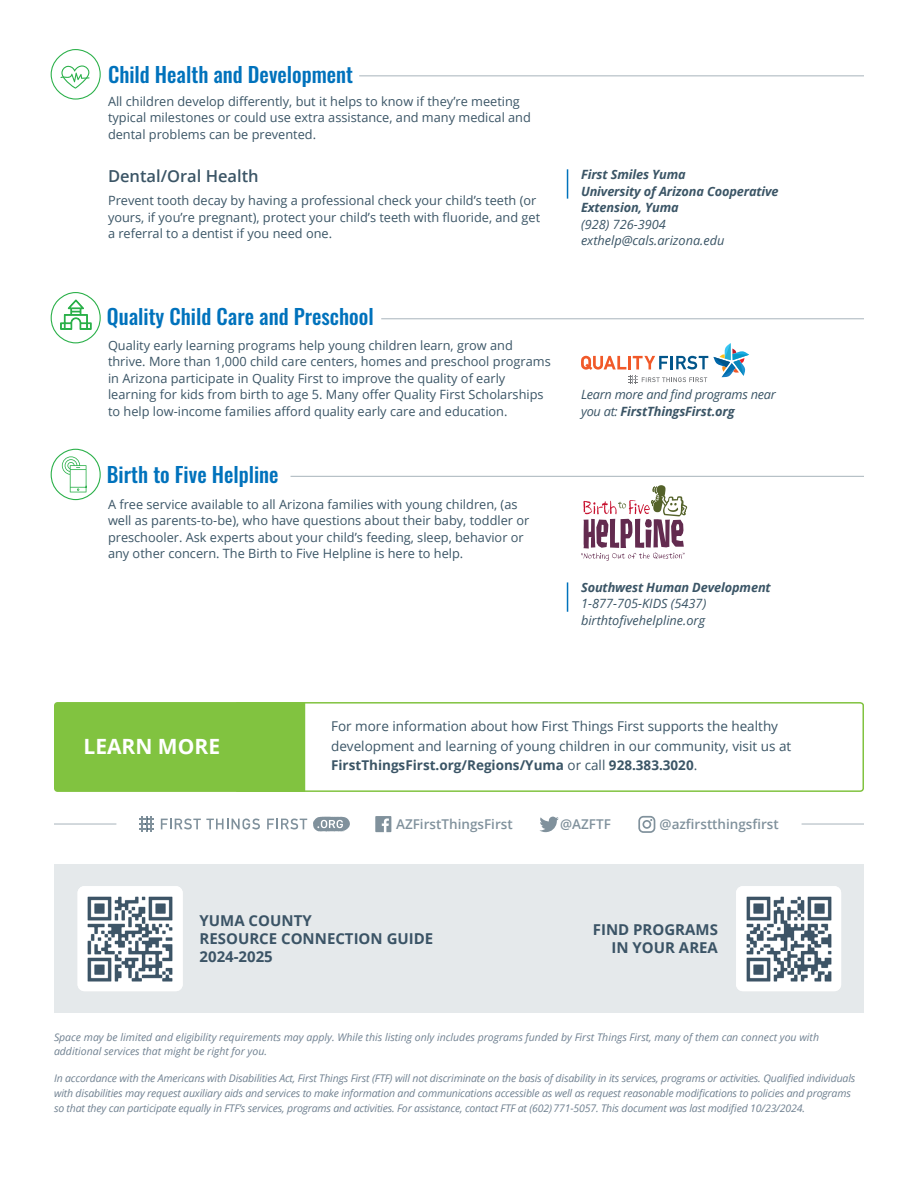
<style>
.page{position:relative;width:918px;height:1188px;background:#fff}
.page>*{position:absolute;margin:0;border:0;box-sizing:border-box;transform-origin:0 0}
.H2_2{font:21px "Oswald";color:#0072bc}
.Article_Body_Copy{font:700 21px "Open Sans";color:#fff}
.t1{font:600 16.5px "Open Sans";color:#3b5566}
.Article_Body_Copy-2{font:700 15px/18px "Open Sans";color:#3b5466;text-align:right}
.Article_Body_Copy-3{font:13.5px/19.5px "Open Sans";color:#3b5566}
.t2{font:600 13.5px "Open Sans";color:#3b5566}
.Article_Body_Copy-4{font:12.75px/16.5px "Open Sans";color:#3b5566}
.Article_Body_Copy-5{font:italic 700 12.75px/16.5px "Open Sans";letter-spacing:-.01em;color:#3b5566}
.H2_2-2{font:12.75px/16.5px "Open Sans";color:#3b5566}
.Article_Body_Copy-6{font:italic 12.75px "Open Sans";letter-spacing:-.02em;color:#3b5566}
.Article_Body_Copy-7{font:italic 12.75px "Open Sans";color:#3b5566}
.Article_Body_Copy-8{font:italic 10.5px/15px "Open Sans";letter-spacing:-.015em;color:#708191}
.s1{font-weight:400}
.s2{font-weight:700}
</style>
<div class="page">
<hr style="left:291px;top:476px;width:573px;height:1px;background:#3b5566">
<hr style="left:802px;top:824px;width:62px;height:1px;background:#3b5566">
<hr style="left:54px;top:824px;width:62px;height:1px;background:#3b5566">
<svg style="left:539px;top:817px;width:20px;height:15px"></svg>
<svg style="left:375px;top:816px;width:16px;height:16px"></svg>
<svg style="left:638px;top:816px;width:17px;height:17px"></svg>
<svg style="left:161px;top:819px;width:99px;height:10px"></svg>
<svg style="left:267px;top:819px;width:40px;height:10px"></svg>
<svg style="left:139px;top:817px;width:15px;height:14px"></svg>
<svg style="left:313px;top:817px;width:37px;height:15px"></svg>
<svg style="left:51px;top:49px;width:50px;height:51px"></svg>
<hr style="left:359px;top:75px;width:505px;height:1px;background:#3b5566">
<svg style="left:581px;top:343px;width:168px;height:41px"></svg>
<hr style="left:381px;top:318px;width:483px;height:1px;background:#3b5566">
<svg style="left:581px;top:485px;width:106px;height:76px"></svg>
<hr style="left:567px;top:169px;width:1px;height:30px;background:#0072bc">
<hr style="left:567px;top:582px;width:1px;height:30px;background:#0072bc">
<svg style="left:51px;top:449px;width:50px;height:51px"></svg>
<svg style="left:51px;top:292px;width:50px;height:51px"></svg>
<div style="left:54px;top:702px;width:182px;height:90px;background:#81c340"></div>
<svg style="left:236px;top:702px;width:628px;height:90px"></svg>
<div style="left:54px;top:864px;width:810px;height:149px;background:#e5e9eb"></div>
<img style="left:736px;top:886px;width:105px;height:105px">
<img style="left:78px;top:886px;width:105px;height:105px">
<p class="H2_2" style="left:108px;top:55px;width:247px">Child Health and Development</p>
<p class="H2_2-2" style="left:108px;top:93px;width:424px">All children develop differently, but it helps to know if they’re meeting typical milestones or could use extra assistance, and many medical and dental problems can be prevented.</p>
<p class="t1" style="left:108px;top:165px;width:152px">Dental/Oral Health</p>
<p class="Article_Body_Copy-4" style="left:108px;top:192px;width:434px">Prevent tooth decay by having a professional check your child’s teeth (or yours, if you’re pregnant), protect your child’s teeth with fluoride, and get a referral to a dentist if you need one.</p>
<p class="H2_2" style="left:107px;top:298px;width:268px">Quality Child Care and Preschool</p>
<p class="Article_Body_Copy-4" style="left:108px;top:336px;width:406px">Quality early learning programs help young children learn, grow and</p>
<p class="Article_Body_Copy-4" style="left:108px;top:353px;width:444px">thrive. More than 1,000 child care centers, homes and preschool programs in Arizona participate in Quality First to improve the quality of early learning for kids from birth to age 5. Many offer Quality First Scholarships to help low-income families afford quality early care and education.</p>
<p class="H2_2" style="left:107px;top:456px;width:173px">Birth to Five Helpline</p>
<p class="Article_Body_Copy-4" style="left:108px;top:495px;width:423px">A free service available to all Arizona families with young children, (as well as parents-to-be), who have questions about their baby, toddler or preschooler. Ask experts about your child’s feeding, sleep, behavior or any other concern. The Birth to Five Helpline is here to help.</p>
<p class="Article_Body_Copy-5" style="left:581px;top:166px;width:106px">First Smiles Yuma</p>
<p class="Article_Body_Copy-5" style="left:581px;top:182px;width:199px">University of Arizona Cooperative<br>Extension, Yuma<br><span class="s1">(928) 726-3904 exthelp@cals.arizona.edu</span></p>
<p class="Article_Body_Copy-6" style="left:581px;top:386px;width:196px">Learn more and find programs near</p>
<p class="Article_Body_Copy-5" style="left:581px;top:402px;width:155px"><span class="s1">you at:</span> FirstThingsFirst.org</p>
<p class="Article_Body_Copy-5" style="left:581px;top:579px;width:191px">Southwest Human Development<br><span class="s1">1-877-705-KIDS (5437)</span></p>
<p class="Article_Body_Copy-7" style="left:581px;top:612px;width:126px">birthtofivehelpline.org</p>
<p class="Article_Body_Copy" style="left:83px;top:731px;width:138px">LEARN MORE</p>
<p class="Article_Body_Copy-3" style="left:331px;top:716px;width:462px">For more information about how First Things First supports the healthy development and learning of young children in our community, visit us at<br><span class="s2">FirstThingsFirst.org/Regions/Yuma</span> or call <span class="s2">928.383.3020</span>.</p>
<p class="t2" style="left:396px;top:815px;width:118px">AZFirstThingsFirst</p>
<p class="t2" style="left:560px;top:815px;width:52px">@AZFTF</p>
<p class="t2" style="left:660px;top:815px;width:121px">@azfirstthingsfirst</p>
<p class="Article_Body_Copy-2" style="left:200px;top:912px;width:235px;text-align:left">YUMA COUNTY<br>RESOURCE CONNECTION GUIDE<br>2024-2025</p>
<p class="Article_Body_Copy-2" style="left:593px;top:921px;width:127px">FIND PROGRAMS<br>IN YOUR AREA</p>
<p class="Article_Body_Copy-8" style="left:54px;top:1031px;width:767px;line-height:13.5px">Space may be limited and eligibility requirements may apply. While this listing only includes programs funded by First Things First, many of them can connect you with additional services that might be right for you.</p>
<p class="Article_Body_Copy-8" style="left:54px;top:1070px;width:803px">In accordance with the Americans with Disabilities Act, First Things First (FTF) will not discriminate on the basis of disability in its services, programs or activities. Qualified individuals with disabilities may request auxiliary aids and services to make information and communications accessible as well as request reasonable modifications to policies and programs so that they can participate equally in FTF’s services, programs and activities. For assistance, contact FTF at (602) 771-5057. This document was last modified 10/23/2024.</p>
</div>
